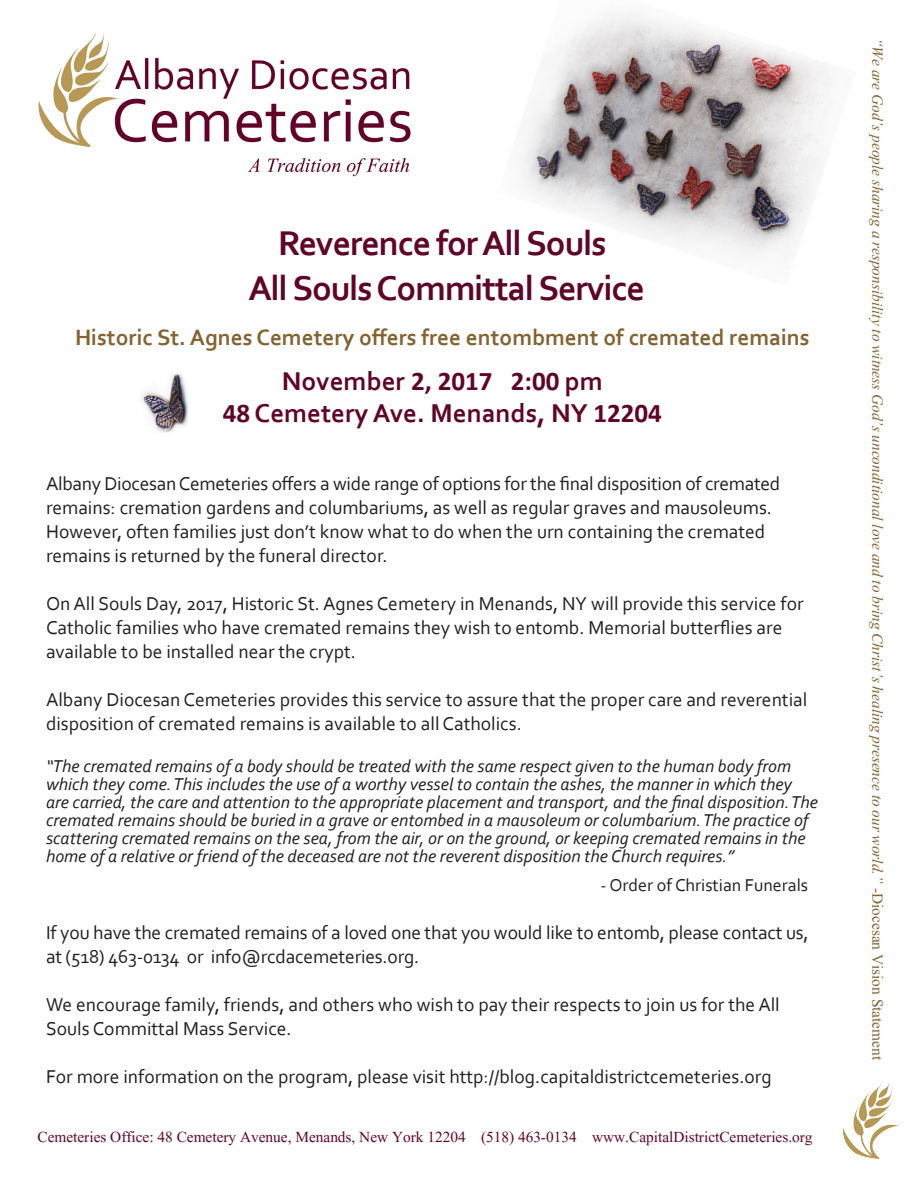
<style>
.page{position:relative;width:918px;height:1188px;background:#fff}
.page>*{position:absolute;margin:0;border:0;box-sizing:border-box;transform-origin:0 0}
.t1{font:700 36px "Corbel";letter-spacing:-.03em;color:#61042a}
.t2{font:700 27px "Corbel";color:#61042a}
.t3{font:700 23.25px "Corbel";color:#836431}
.t4{font:19.5px/24px "Corbel";color:#231f20}
.t5{font:italic 19.05px "Aparajita";color:#836431}
.t6{font:19.05px "Aparajita";color:#61042a}
.t7{font:italic 18px/18px "Corbel";color:#231f20}
.t8{font:18px "Corbel";color:#231f20}
.s1{font-family:"Calibri"}
.s2{font-style:normal}
</style>
<div class="page">
<img style="left:522px;top:14px;width:318px;height:239px">
<img style="left:38px;top:33px;width:373px;height:144px">
<img style="left:843px;top:1081px;width:56px;height:78px">
<img style="left:141px;top:373px;width:48px;height:60px">
<p class="t1" style="left:278px;top:221px;width:330px">Reverence for All Souls</p>
<p class="t1" style="left:248px;top:266px;width:398px">All Souls Committal Service</p>
<p class="t3" style="left:75px;top:323px;width:736px">Historic St. Agnes Cemetery offers free entombment of cremated remains</p>
<p class="t2" style="left:282px;top:365px;width:322px">November <span class="s1">2, 2017 2:00</span> pm</p>
<p class="t2" style="left:223px;top:396px;width:441px"><span class="s1">48</span> Cemetery Ave. Menands, NY <span class="s1">12204</span></p>
<p class="t4" style="left:46px;top:471px;width:736px">Albany Diocesan Cemeteries offers a wide range of options for the final disposition of cremated remains: cremation gardens and columbariums, as well as regular graves and mausoleums.<br>However, often families just don’t know what to do when the urn containing the cremated remains is returned by the funeral director.</p>
<p class="t4" style="left:46px;top:591px;width:759px">On All Souls Day, 2017, Historic St. Agnes Cemetery in Menands, NY will provide this service for<br>Catholic families who have cremated remains they wish to entomb. Memorial butterflies are available to be installed near the crypt.</p>
<p class="t4" style="left:46px;top:687px;width:763px">Albany Diocesan Cemeteries provides this service to assure that the proper care and reverential disposition of cremated remains is available to all Catholics.</p>
<p class="t7" style="left:46px;top:757px;width:774px">“The cremated remains of a body should be treated with the same respect given to the human body from which they come. This includes the use of a worthy vessel to contain the ashes, the manner in which they are carried, the care and attention to the appropriate placement and transport, and the final disposition. The cremated remains should be buried in a grave or entombed in a mausoleum or columbarium. The practice of scattering cremated remains on the sea, from the air, or on the ground, or keeping cremated remains in the home of a relative or friend of the deceased are not the reverent disposition the Church requires.”</p>
<p class="t8" style="left:600px;top:873px;width:209px">- Order of Christian Funerals</p>
<p class="t4" style="left:46px;top:920px;width:764px">If you have the cremated remains of a loved one that you would like to entomb, please contact us, at (518) 463-0134 or info@rcdacemeteries.org.</p>
<p class="t4" style="left:46px;top:992px;width:735px">We encourage family, friends, and others who wish to pay their respects to join us for the All<br>Souls Committal Mass Service.</p>
<p class="t4" style="left:46px;top:1064px;width:727px">For more information on the program, please visit http://blog.capitaldistrictcemeteries.org</p>
<p class="t6" style="left:38px;top:1128px;width:777px">Cemeteries Office: 48 Cemetery Avenue, Menands, New York 12204 (518) 463-0134 www.CapitalDistrictCemeteries.org</p>
<p class="t5" style="left:887px;top:38px;width:1024px;rotate:90deg">“We are God’s people sharing a responsibility to witness God’s unconditional love and to bring Christ’s healing presence to our world.” <span class="s2">-Diocesan Vision Statement</span></p>
</div>
